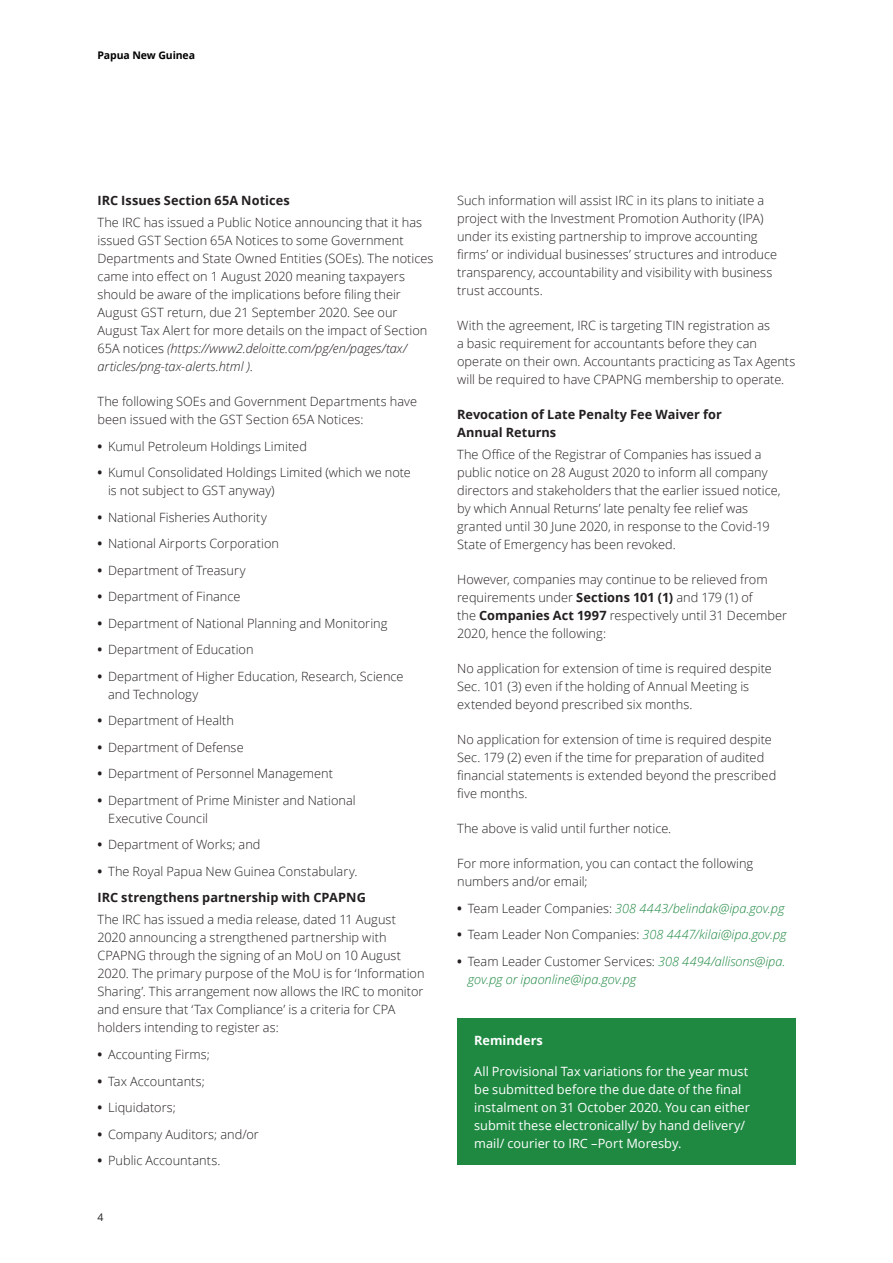
<style>
.page{position:relative;width:893px;height:1263px;background:#fff}
.page>*{position:absolute;margin:0;border:0;box-sizing:border-box;transform-origin:0 0}
.Body_copy__8_5_12pt{font:300 12.75px/18px "Open Sans";letter-spacing:.005em;color:#231f20}
.Body_copy__white_8_5{font:12.75px/18px "Open Sans";letter-spacing:.005em;color:#fff}
.t1{font:italic 300 12.75px/18px "Open Sans";color:#1f8942}
.Subhead_B__8_5_12pt{font:700 12.75px/18px "Open Sans";letter-spacing:.005em;color:#231f20}
.Subhead_A__8_5_12pt{font:700 12.75px "Open Sans";letter-spacing:.005em;color:#fff}
.t2{font:700 10.5px "Open Sans";letter-spacing:-.01em;color:#010101}
.t3{font:10.5px "Open Sans";color:#231f20}
.s1{font-style:italic}
.s2{font-weight:700}
.s3{font-weight:700;font-style:normal;color:#231f20}
.s4{font-style:normal;color:#231f20}
</style>
<div class="page">
<div style="left:457px;top:1018px;width:338px;height:147px;background:#1f8942"></div>
<p class="t2" style="left:97px;top:48px;width:99px">Papua New Guinea</p>
<p class="Subhead_B__8_5_12pt" style="left:97px;top:191px;width:194px">IRC Issues Section 65A Notices</p>
<p class="Body_copy__8_5_12pt" style="left:97px;top:213px;width:337px">The IRC has issued a Public Notice announcing that it has issued GST Section 65A Notices to some Government Departments and State Owned Entities (SOEs). The notices came into effect on 1 August 2020 meaning taxpayers should be aware of the implications before filing their August GST return, due 21 September 2020. See our August Tax Alert for more details on the impact of Section 65A notices <span class="s1">(https://www2.deloitte.com/pg/en/pages/tax/ articles/png-tax-alerts.html )</span>.</p>
<p class="Body_copy__8_5_12pt" style="left:97px;top:392px;width:321px">The following SOEs and Government Departments have been issued with the GST Section 65A Notices:</p>
<p class="Body_copy__8_5_12pt" style="left:97px;top:437px;width:211px"><span class="s2">•</span> Kumul Petroleum Holdings Limited</p>
<p class="Body_copy__8_5_12pt" style="left:108px;top:463px;width:304px;text-indent:-11px"><span class="s2">•</span> Kumul Consolidated Holdings Limited (which we note is not subject to GST anyway)</p>
<p class="Body_copy__8_5_12pt" style="left:97px;top:508px;width:171px"><span class="s2">•</span> National Fisheries Authority</p>
<p class="Body_copy__8_5_12pt" style="left:97px;top:534px;width:183px"><span class="s2">•</span> National Airports Corporation</p>
<p class="Body_copy__8_5_12pt" style="left:97px;top:561px;width:150px"><span class="s2">•</span> Department of Treasury</p>
<p class="Body_copy__8_5_12pt" style="left:97px;top:587px;width:145px"><span class="s2">•</span> Department of Finance</p>
<p class="Body_copy__8_5_12pt" style="left:97px;top:614px;width:291px"><span class="s2">•</span> Department of National Planning and Monitoring</p>
<p class="Body_copy__8_5_12pt" style="left:97px;top:640px;width:158px"><span class="s2">•</span> Department of Education</p>
<p class="Body_copy__8_5_12pt" style="left:108px;top:667px;width:297px;text-indent:-11px"><span class="s2">•</span> Department of Higher Education, Research, Science and Technology</p>
<p class="Body_copy__8_5_12pt" style="left:97px;top:711px;width:138px"><span class="s2">•</span> Department of Health</p>
<p class="Body_copy__8_5_12pt" style="left:97px;top:738px;width:148px"><span class="s2">•</span> Department of Defense</p>
<p class="Body_copy__8_5_12pt" style="left:97px;top:764px;width:237px"><span class="s2">•</span> Department of Personnel Management</p>
<p class="Body_copy__8_5_12pt" style="left:108px;top:791px;width:249px;text-indent:-11px"><span class="s2">•</span> Department of Prime Minister and National<br>Executive Council</p>
<p class="Body_copy__8_5_12pt" style="left:97px;top:835px;width:165px"><span class="s2">•</span> Department of Works; and</p>
<p class="Body_copy__8_5_12pt" style="left:97px;top:862px;width:261px"><span class="s2">•</span> The Royal Papua New Guinea Constabulary.</p>
<p class="Subhead_B__8_5_12pt" style="left:97px;top:888px;width:270px">IRC strengthens partnership with CPAPNG</p>
<p class="Body_copy__8_5_12pt" style="left:97px;top:910px;width:329px">The IRC has issued a media release, dated 11 August 2020 announcing a strengthened partnership with CPAPNG through the signing of an MoU on 10 August 2020. The primary purpose of the MoU is for ‘Information Sharing’. This arrangement now allows the IRC to monitor and ensure that ‘Tax Compliance’ is a criteria for CPA holders intending to register as:</p>
<p class="Body_copy__8_5_12pt" style="left:97px;top:1045px;width:114px"><span class="s2">•</span> Accounting Firms;</p>
<p class="Body_copy__8_5_12pt" style="left:97px;top:1071px;width:109px"><span class="s2">•</span> Tax Accountants;</p>
<p class="Body_copy__8_5_12pt" style="left:97px;top:1098px;width:80px"><span class="s2">•</span> Liquidators;</p>
<p class="Body_copy__8_5_12pt" style="left:97px;top:1124px;width:163px"><span class="s2">•</span> Company Auditors; and/or</p>
<p class="Body_copy__8_5_12pt" style="left:97px;top:1151px;width:124px"><span class="s2">•</span> Public Accountants.</p>
<p class="t3" style="left:97px;top:1210px;width:8px">4</p>
<p class="Body_copy__8_5_12pt" style="left:457px;top:191px;width:322px">Such information will assist IRC in its plans to initiate a project with the Investment Promotion Authority (IPA) under its existing partnership to improve accounting firms’ or individual businesses’ structures and introduce transparency, accountability and visibility with business trust accounts.</p>
<p class="Body_copy__8_5_12pt" style="left:457px;top:316px;width:340px">With the agreement, IRC is targeting TIN registration as<br>a basic requirement for accountants before they can operate on their own. Accountants practicing as Tax Agents will be required to have CPAPNG membership to operate.</p>
<p class="Subhead_B__8_5_12pt" style="left:457px;top:405px;width:266px">Revocation of Late Penalty Fee Waiver for<br>Annual Returns</p>
<p class="Body_copy__8_5_12pt" style="left:457px;top:445px;width:325px">The Office of the Registrar of Companies has issued a public notice on 28 August 2020 to inform all company directors and stakeholders that the earlier issued notice, by which Annual Returns’ late penalty fee relief was granted until 30 June 2020, in response to the Covid-19<br>State of Emergency has been revoked.</p>
<p class="Body_copy__8_5_12pt" style="left:457px;top:570px;width:331px">However, companies may continue to be relieved from requirements under <span class="s2">Sections 101 (1)</span> and 179 (1) of<br>the <span class="s2">Companies Act 1997</span> respectively until 31 December 2020, hence the following:</p>
<p class="Body_copy__8_5_12pt" style="left:457px;top:659px;width:316px">No application for extension of time is required despite<br>Sec. 101 (3) even if the holding of Annual Meeting is extended beyond prescribed six months.</p>
<p class="Body_copy__8_5_12pt" style="left:457px;top:730px;width:321px">No application for extension of time is required despite Sec. 179 (2) even if the time for preparation of audited financial statements is extended beyond the prescribed five months.</p>
<p class="Body_copy__8_5_12pt" style="left:457px;top:819px;width:216px">The above is valid until further notice.</p>
<p class="Body_copy__8_5_12pt" style="left:457px;top:854px;width:298px">For more information, you can contact the following numbers and/or email;</p>
<p class="t1" style="left:457px;top:899px;width:329px"><span class="s3">•</span> <span class="s4">Team Leader Companies:</span> 308 4443/belindak@ipa.gov.pg</p>
<p class="t1" style="left:457px;top:925px;width:331px"><span class="s3">•</span> <span class="s4">Team Leader Non Companies:</span> 308 4447/kilai@ipa.gov.pg</p>
<p class="t1" style="left:468px;top:952px;width:319px;text-indent:-11px"><span class="s3">•</span> <span class="s4">Team Leader Customer Services:</span> 308 4494/allisons@ipa. gov.pg or ipaonline@ipa.gov.pg</p>
<p class="Subhead_A__8_5_12pt" style="left:474px;top:1031px;width:70px">Reminders</p>
<p class="Body_copy__white_8_5" style="left:474px;top:1062px;width:277px">All Provisional Tax variations for the year must be submitted before the due date of the final instalment on 31 October 2020. You can either submit these electronically/ by hand delivery/ mail/ courier to IRC –Port Moresby.</p>
</div>
